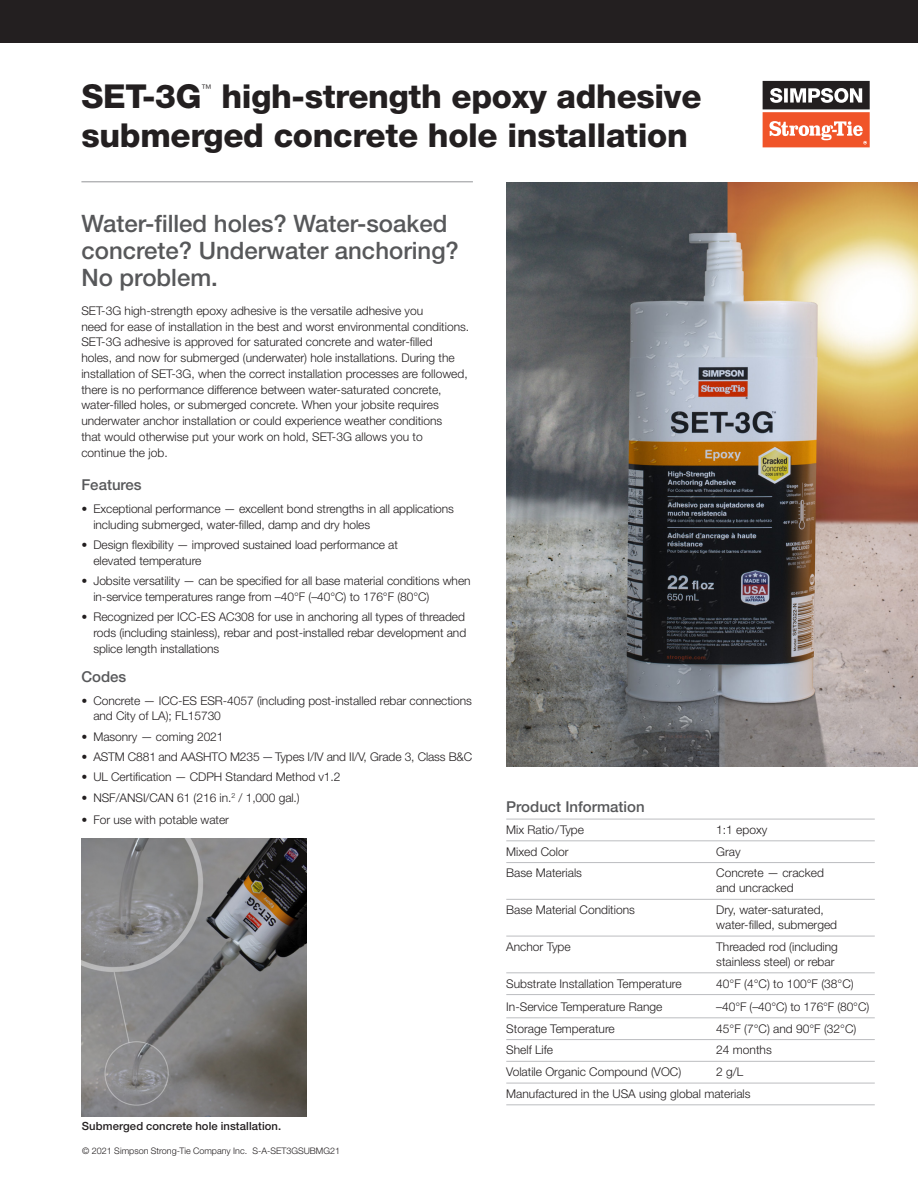
<style>
.page{position:relative;width:918px;height:1188px;background:#fff}
.page>*{position:absolute;margin:0;border:0;box-sizing:border-box;transform-origin:0 0}
.t1{font:800 33px/39px "Helvetica Neue LT Std";letter-spacing:-.01em;color:#231f20}
.Flier_Headline{font:500 24px/27px "Helvetica Neue LT Std";color:#57585a}
.Flier_Headline-2{font:500 15px "Helvetica Neue LT Std";color:#57585a}
.paragraph_body_9_11{font:300 12px/15.8px "Helvetica Neue LT Std";letter-spacing:-.005em;color:#231f20}
.paragraph_body_8_10{font:300 12px/15px "Helvetica Neue LT Std";color:#231f20}
.Picture_Caption{font:500 11.25px "Helvetica Neue LT Std";letter-spacing:.01em;color:#231f20}
.t2{font:300 10.5px "Helvetica Neue LT Std";color:#231f20}
.copyright{font:300 9px "Helvetica Neue LT Std";color:#231f20}
.s1{font-family:"Helvetica LT Std Ultra Comp";font-weight:400}
</style>
<div class="page">
<hr style="left:81px;top:181px;width:392px;height:1px;background:#939598">
<img style="left:81px;top:838px;width:226px;height:279px">
<img style="left:506px;top:182px;width:412px;height:585px">
<hr style="left:506px;top:819px;width:369px;height:1px;background:#bcbdc0">
<hr style="left:506px;top:841px;width:369px;height:1px;background:#bcbdc0">
<hr style="left:506px;top:862px;width:369px;height:1px;background:#bcbdc0">
<hr style="left:506px;top:899px;width:369px;height:1px;background:#bcbdc0">
<hr style="left:506px;top:936px;width:369px;height:1px;background:#bcbdc0">
<hr style="left:506px;top:973px;width:369px;height:1px;background:#bcbdc0">
<hr style="left:506px;top:994px;width:369px;height:1px;background:#bcbdc0">
<hr style="left:506px;top:1018px;width:369px;height:1px;background:#bcbdc0">
<hr style="left:506px;top:1039px;width:369px;height:1px;background:#bcbdc0">
<hr style="left:506px;top:1061px;width:369px;height:1px;background:#bcbdc0">
<hr style="left:506px;top:1083px;width:369px;height:1px;background:#bcbdc0">
<hr style="left:506px;top:1105px;width:369px;height:1px;background:#bcbdc0">
<div style="left:0;top:0;width:918px;height:43px;background:#231f20"></div>
<div style="left:762px;top:80px;width:108px;height:73px;background:linear-gradient(to right,#fff,#fff)"></div>
<svg style="left:763px;top:81px;width:107px;height:66px"></svg>
<p class="t1" style="left:81px;top:77px;width:121px">SET-3G</p>
<p class="t2" style="left:201px;top:82px;width:12px">™</p>
<p class="t1" style="left:81px;top:77px;width:622px;text-indent:140px">high-strength epoxy adhesive submerged concrete hole installation</p>
<p class="Flier_Headline" style="left:81px;top:209px;width:379px">Water-filled holes? Water-soaked concrete? Underwater anchoring?<br>No problem.</p>
<p class="paragraph_body_9_11" style="left:81px;top:303px;width:343px">SET-3G high-strength epoxy adhesive is the versatile adhesive you</p>
<p class="paragraph_body_9_11" style="left:81px;top:318px;width:389px">need for ease of installation in the best and worst environmental conditions.</p>
<p class="paragraph_body_9_11" style="left:81px;top:334px;width:353px">SET-3G adhesive is approved for saturated concrete and water-filled</p>
<p class="paragraph_body_9_11" style="left:81px;top:350px;width:375px">holes, and now for submerged (underwater) hole installations. During the</p>
<p class="paragraph_body_9_11" style="left:81px;top:366px;width:388px">installation of SET-3G, when the correct installation processes are followed, there is no performance difference between water-saturated concrete, water-filled holes, or submerged concrete. When your jobsite requires underwater anchor installation or could experience weather conditions<br>that would otherwise put your work on hold, SET-3G allows you to continue the job.</p>
<p class="Flier_Headline-2" style="left:81px;top:476px;width:62px">Features</p>
<p class="paragraph_body_9_11" style="left:93px;top:501px;width:362px;text-indent:-12px"><span class="s1">•</span> Exceptional performance — excellent bond strengths in all applications including submerged, water-filled, damp and dry holes</p>
<p class="paragraph_body_9_11" style="left:93px;top:537px;width:306px;text-indent:-12px"><span class="s1">•</span> Design flexibility — improved sustained load performance at elevated temperature</p>
<p class="paragraph_body_9_11" style="left:93px;top:573px;width:379px;text-indent:-12px"><span class="s1">•</span> Jobsite versatility — can be specified for all base material conditions when in-service temperatures range from –40°F (–40°C) to 176°F (80°C)</p>
<p class="paragraph_body_9_11" style="left:93px;top:609px;width:374px;text-align:justify;text-indent:-12px"><span class="s1">•</span> Recognized per ICC-ES AC308 for use in anchoring all types of threaded rods (including stainless), rebar and post-installed rebar development and splice length installations</p>
<p class="Flier_Headline-2" style="left:81px;top:668px;width:47px">Codes</p>
<p class="paragraph_body_9_11" style="left:93px;top:692px;width:380px;text-indent:-12px"><span class="s1">•</span> Concrete — ICC-ES ESR-4057 (including post-installed rebar connections and City of LA); FL15730</p>
<p class="paragraph_body_9_11" style="left:81px;top:728px;width:144px"><span class="s1">•</span> Masonry — coming 2021</p>
<p class="paragraph_body_9_11" style="left:81px;top:749px;width:392px"><span class="s1">•</span> ASTM C881 and AASHTO M235 — Types I/IV and II/V, Grade 3, Class B&amp;C</p>
<p class="paragraph_body_9_11" style="left:81px;top:769px;width:261px"><span class="s1">•</span> UL Certification — CDPH Standard Method v1.2</p>
<p class="paragraph_body_9_11" style="left:81px;top:789px;width:220px"><span class="s1">•</span> NSF/ANSI/CAN 61 (216 in.<sup>2</sup> / 1,000 gal.)</p>
<p class="paragraph_body_9_11" style="left:81px;top:812px;width:149px"><span class="s1">•</span> For use with potable water</p>
<p class="Picture_Caption" style="left:82px;top:1119px;width:201px">Submerged concrete hole installation.</p>
<p class="copyright" style="left:82px;top:1145px;width:259px">© 2021 Simpson Strong-Tie Company Inc. S-A-SET3GSUBMG21</p>
<p class="Flier_Headline-2" style="left:506px;top:798px;width:140px">Product Information</p>
<p class="paragraph_body_8_10" style="left:506px;top:822px;width:79px">Mix Ratio/Type</p>
<p class="paragraph_body_8_10" style="left:716px;top:822px;width:53px">1:1 epoxy</p>
<p class="paragraph_body_8_10" style="left:506px;top:844px;width:64px">Mixed Color</p>
<p class="paragraph_body_8_10" style="left:716px;top:844px;width:26px">Gray</p>
<p class="paragraph_body_8_10" style="left:506px;top:865px;width:77px">Base Materials</p>
<p class="paragraph_body_8_10" style="left:716px;top:865px;width:109px">Concrete — cracked and uncracked</p>
<p class="paragraph_body_8_10" style="left:506px;top:902px;width:130px">Base Material Conditions</p>
<p class="paragraph_body_8_10" style="left:716px;top:902px;width:122px">Dry, water-saturated, water-filled, submerged</p>
<p class="paragraph_body_8_10" style="left:506px;top:939px;width:66px">Anchor Type</p>
<p class="paragraph_body_8_10" style="left:716px;top:939px;width:123px">Threaded rod (including stainless steel) or rebar</p>
<p class="paragraph_body_8_10" style="left:506px;top:976px;width:177px">Substrate Installation Temperature</p>
<p class="paragraph_body_8_10" style="left:716px;top:976px;width:139px">40°F (4°C) to 100°F (38°C)</p>
<p class="paragraph_body_8_10" style="left:506px;top:999px;width:158px">In-Service Temperature Range</p>
<p class="paragraph_body_8_10" style="left:716px;top:999px;width:154px">–40°F (–40°C) to 176°F (80°C)</p>
<p class="paragraph_body_8_10" style="left:506px;top:1021px;width:110px">Storage Temperature</p>
<p class="paragraph_body_8_10" style="left:716px;top:1021px;width:142px">45°F (7°C) and 90°F (32°C)</p>
<p class="paragraph_body_8_10" style="left:506px;top:1042px;width:48px">Shelf Life</p>
<p class="paragraph_body_8_10" style="left:716px;top:1042px;width:57px">24 months</p>
<p class="paragraph_body_8_10" style="left:506px;top:1064px;width:176px">Volatile Organic Compound (VOC)</p>
<p class="paragraph_body_8_10" style="left:716px;top:1064px;width:29px">2 g/L</p>
<p class="paragraph_body_8_10" style="left:506px;top:1086px;width:246px">Manufactured in the USA using global materials</p>
</div>
